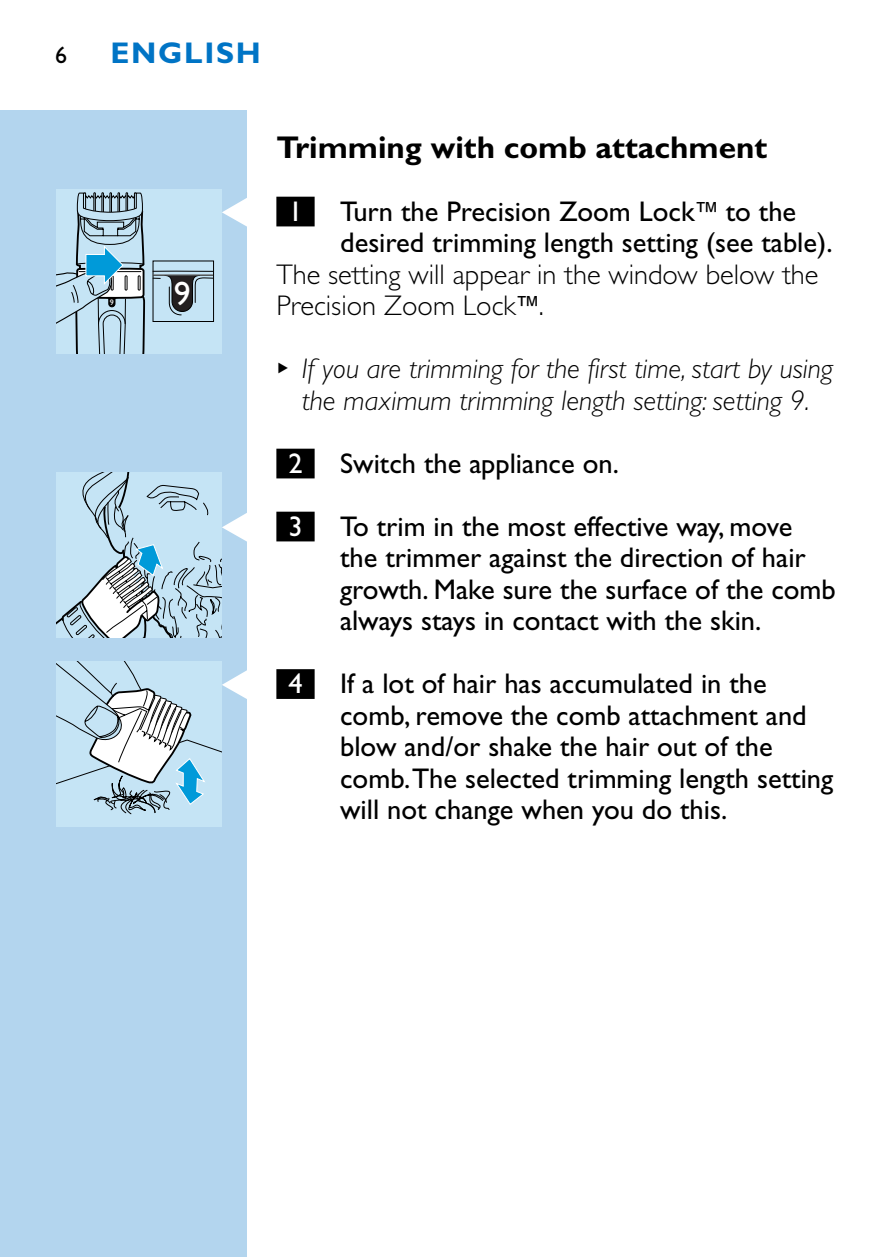
<style>
.page{position:relative;width:891px;height:1257px;background:#fff}
.page>*{position:absolute;margin:0;border:0;box-sizing:border-box;transform-origin:0 0}
.t1{font:54px "Philips Tape";color:#fff}
.t2{font:33.9px "Gill Sans";color:#fff}
.t3{font:700 31.5px "Gill Sans";color:#000}
.t4{font:700 30px "Gill Sans";letter-spacing:.055em;color:#0074c5}
.t5{font:28.5px/31.5px "Gill Sans";color:#000}
.t6{font:italic 300 28.5px/31.5px "Gill Sans";color:#000;text-align:center}
.t7{font:300 28.5px/31.5px "Gill Sans";color:#000}
.t8{font:28.5px "Gill Sans";color:#fff}
.t9{font:24px "Gill Sans";color:#000}
.t10{font:8.1px "Gill Sans";color:#fff}
.s1{font-family:"Gill Sans";font-size:28.5px}
.s2{font-family:"Philips Ll Font Plain"}
.s3{font-family:"Philips Ll Font Plain";font-weight:400}
</style>
<div class="page">
<div style="left:0;top:110px;width:247px;height:1147px;background:#b3d5ee"></div>
<div style="left:276px;top:197px;width:39px;height:29px;background:#000"></div>
<div style="left:276px;top:449px;width:39px;height:29px;background:#000"></div>
<div style="left:276px;top:512px;width:39px;height:29px;background:#000"></div>
<div style="left:276px;top:669px;width:39px;height:30px;background:#000"></div>
<div style="left:56px;top:189px;width:165px;height:165px;background:#c5e4f5"></div>
<svg style="left:56px;top:192px;width:158px;height:162px"></svg>
<hr style="left:153px;top:275px;width:60px;height:1px;background:#000">
<svg style="left:56px;top:472px;width:165px;height:165px"></svg>
<div style="left:56px;top:661px;width:165px;height:165px;background:#c5e4f5"></div>
<svg style="left:56px;top:661px;width:165px;height:154px"></svg>
<p class="t9" style="left:55px;top:47px;width:13px">6</p>
<p class="t4" style="left:111px;top:43px;width:152px">ENGLISH</p>
<p class="t10" style="left:110px;top:299px;width:6px">9</p>
<p class="t2" style="left:174px;top:282px;width:18px">9</p>
<p class="t3" style="left:276px;top:136px;width:492px">Trimming with comb attachment</p>
<h1 class="t1" style="left:217px;top:176px;width:87px">C <span class="s1">1</span></h1>
<p class="t5" style="left:340px;top:198px;width:494px">Turn the Precision Zoom Lock<span class="s2">`</span> to the desired trimming length setting (see table).</p>
<p class="t7" style="left:276px;top:261px;width:544px">The setting will appear in the window below the<br>Precision Zoom Lock<span class="s3">`</span>.</p>
<p class="t6" style="left:276px;top:356px;width:558px"><sup>B</sup> If you are trimming for the first time, start by using the maximum trimming length setting: setting 9.</p>
<p class="t8" style="left:288px;top:453px;width:16px">2</p>
<p class="t5" style="left:340px;top:450px;width:280px">Switch the appliance on.</p>
<h1 class="t1" style="left:217px;top:491px;width:87px">C <span class="s1">3</span></h1>
<p class="t5" style="left:340px;top:513px;width:497px">To trim in the most effective way, move the trimmer against the direction of hair growth. Make sure the surface of the comb always stays in contact with the skin.</p>
<h1 class="t1" style="left:217px;top:649px;width:87px">C <span class="s1">4</span></h1>
<p class="t5" style="left:340px;top:671px;width:495px">If a lot of hair has accumulated in the comb, remove the comb attachment and blow and/or shake the hair out of the comb.The selected trimming length setting will not change when you do this.</p>
</div>
